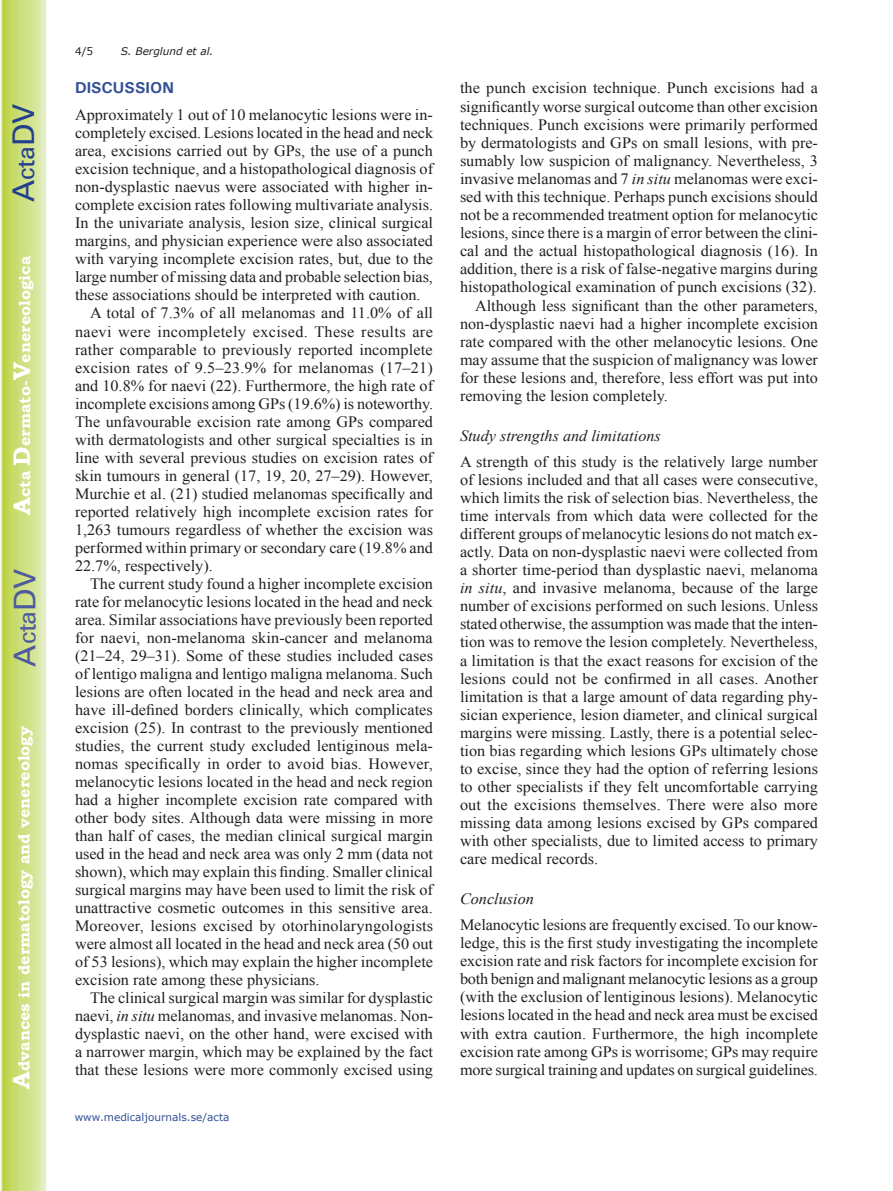
<style>
.page{position:relative;width:893px;height:1191px;background:#fff}
.page>*{position:absolute;margin:0;border:0;box-sizing:border-box;transform-origin:0 0}
.t1{font:30px "Univers";color:#4d5a9e}
.t2{font:30px "Univers";color:#253f8e}
.t3{font:15.75px/18.1px "Times New Roman";color:#231f20;text-align:justify}
.t4{font:700 15.75px "Bookman Old Style";color:#fff}
.t5{font:15.75px "Times New Roman";letter-spacing:.02em;color:#231f20}
.t6{font:italic 15.75px "Times New Roman";color:#231f20}
.t7{font:700 15.75px "Univers";color:#324f95}
.t8{font:10.5px "Verdana";color:#324f95}
.t9{font:italic 10.5px "Verdana";color:#231f20}
.t10{font:10.5px "Verdana";color:#231f20}
.s1{font-size:24px}
.s2{font-style:italic}
</style>
<div class="page">
<svg style="left:1px;top:0;width:45px;height:1191px;background:#cfe084"></svg>
<h1 class="t2" style="left:6px;top:202px;width:100px;rotate:-90deg">A<span class="s1">cta</span>DV</h1>
<p class="t4" style="left:15px;top:515px;width:260px;rotate:-90deg"><span class="s1">A</span>cta <span class="s1">D</span>ermato-<span class="s1">V</span>enereologica</p>
<h1 class="t1" style="left:7px;top:666px;width:100px;rotate:-90deg">A<span class="s1">cta</span>DV</h1>
<p class="t4" style="left:15px;top:1088px;width:364px;rotate:-90deg"><span class="s1">A</span>dvances in dermatology and venereology</p>
<p class="t10" style="left:75px;top:44px;width:20px">4/5</p>
<p class="t9" style="left:121px;top:44px;width:94px">S. Berglund et al.</p>
<p class="t7" style="left:75px;top:78px;width:100px">DISCUSSION</p>
<p class="t3" style="left:75px;top:106px;width:359px">Approximately 1 out of 10 melanocytic lesions were in-</p>
<p class="t3" style="left:75px;top:124px;width:360px">completely excised. Lesions located in the head and neck</p>
<p class="t3" style="left:75px;top:142px;width:359px">area, excisions carried out by GPs, the use of a punch</p>
<p class="t3" style="left:75px;top:160px;width:360px">excision technique, and a histopathological diagnosis of</p>
<p class="t3" style="left:75px;top:178px;width:359px">non-dysplastic naevus were associated with higher in-</p>
<p class="t3" style="left:75px;top:196px;width:360px">complete excision rates following multivariate analysis.</p>
<p class="t3" style="left:75px;top:214px;width:360px">In the univariate analysis, lesion size, clinical surgical</p>
<p class="t3" style="left:75px;top:232px;width:360px">margins, and physician experience were also associated</p>
<p class="t3" style="left:75px;top:250px;width:360px">with varying incomplete excision rates, but, due to the</p>
<p class="t3" style="left:75px;top:268px;width:359px">large number of missing data and probable selection bias,</p>
<p class="t3" style="left:75px;top:286px;width:347px">these associations should be interpreted with caution.</p>
<p class="t3" style="left:90px;top:304px;width:344px">A total of 7.3% of all melanomas and 11.0% of all</p>
<p class="t5" style="left:75px;top:321px;width:359px">naevi were incompletely excised. These results are</p>
<p class="t3" style="left:75px;top:340px;width:359px">rather comparable to previously reported incomplete</p>
<p class="t3" style="left:75px;top:358px;width:359px">excision rates of 9.5–23.9% for melanomas (17–21)</p>
<p class="t3" style="left:75px;top:376px;width:360px">and 10.8% for naevi (22). Furthermore, the high rate of</p>
<p class="t3" style="left:75px;top:394px;width:360px">incomplete excisions among GPs (19.6%) is noteworthy.</p>
<p class="t3" style="left:75px;top:412px;width:359px">The unfavourable excision rate among GPs compared</p>
<p class="t3" style="left:75px;top:430px;width:359px">with dermatologists and other surgical specialties is in</p>
<p class="t3" style="left:75px;top:448px;width:359px">line with several previous studies on excision rates of</p>
<p class="t3" style="left:75px;top:466px;width:359px">skin tumours in general (17, 19, 20, 27–29). However,</p>
<p class="t3" style="left:75px;top:484px;width:360px">Murchie et al. (21) studied melanomas specifically and</p>
<p class="t3" style="left:75px;top:502px;width:360px">reported relatively high incomplete excision rates for</p>
<p class="t3" style="left:75px;top:520px;width:360px">1,263 tumours regardless of whether the excision was</p>
<p class="t3" style="left:75px;top:538px;width:359px">performed within primary or secondary care (19.8% and</p>
<p class="t3" style="left:75px;top:556px;width:139px">22.7%, respectively).</p>
<p class="t3" style="left:90px;top:574px;width:345px">The current study found a higher incomplete excision</p>
<p class="t3" style="left:75px;top:592px;width:359px">rate for melanocytic lesions located in the head and neck</p>
<p class="t3" style="left:75px;top:610px;width:360px">area. Similar associations have previously been reported</p>
<p class="t3" style="left:75px;top:628px;width:359px">for naevi, non-melanoma skin-cancer and melanoma</p>
<p class="t3" style="left:75px;top:646px;width:359px">(21–24, 29–31). Some of these studies included cases</p>
<p class="t3" style="left:75px;top:664px;width:360px">of lentigo maligna and lentigo maligna melanoma. Such</p>
<p class="t3" style="left:75px;top:682px;width:360px">lesions are often located in the head and neck area and</p>
<p class="t3" style="left:75px;top:700px;width:359px">have ill-defined borders clinically, which complicates</p>
<p class="t3" style="left:75px;top:718px;width:359px">excision (25). In contrast to the previously mentioned</p>
<p class="t3" style="left:75px;top:736px;width:359px">studies, the current study excluded lentiginous mela-</p>
<p class="t3" style="left:75px;top:754px;width:359px">nomas specifically in order to avoid bias. However,</p>
<p class="t3" style="left:75px;top:772px;width:360px">melanocytic lesions located in the head and neck region</p>
<p class="t3" style="left:75px;top:790px;width:359px">had a higher incomplete excision rate compared with</p>
<p class="t3" style="left:75px;top:808px;width:359px">other body sites. Although data were missing in more</p>
<p class="t3" style="left:75px;top:826px;width:360px">than half of cases, the median clinical surgical margin</p>
<p class="t3" style="left:75px;top:844px;width:360px">used in the head and neck area was only 2 mm (data not</p>
<p class="t3" style="left:75px;top:862px;width:360px">shown), which may explain this finding. Smaller clinical</p>
<p class="t3" style="left:75px;top:880px;width:359px">surgical margins may have been used to limit the risk of</p>
<p class="t3" style="left:75px;top:898px;width:359px">unattractive cosmetic outcomes in this sensitive area.</p>
<p class="t3" style="left:75px;top:916px;width:360px">Moreover, lesions excised by otorhinolaryngologists</p>
<p class="t3" style="left:75px;top:934px;width:360px">were almost all located in the head and neck area (50 out</p>
<p class="t3" style="left:75px;top:952px;width:360px">of 53 lesions), which may explain the higher incomplete</p>
<p class="t3" style="left:75px;top:970px;width:246px">excision rate among these physicians.</p>
<p class="t3" style="left:90px;top:988px;width:345px">The clinical surgical margin was similar for dysplastic</p>
<p class="t3" style="left:75px;top:1006px;width:360px">naevi, <span class="s2">in situ</span> melanomas, and invasive melanomas. Non-</p>
<p class="t3" style="left:75px;top:1024px;width:360px">dysplastic naevi, on the other hand, were excised with</p>
<p class="t3" style="left:75px;top:1042px;width:360px">a narrower margin, which may be explained by the fact</p>
<p class="t3" style="left:75px;top:1060px;width:360px">that these lesions were more commonly excised using</p>
<p class="t8" style="left:75px;top:1110px;width:156px">www.medicaljournals.se/acta</p>
<p class="t3" style="left:460px;top:79px;width:360px">the punch excision technique. Punch excisions had a</p>
<p class="t3" style="left:460px;top:97px;width:359px">significantly worse surgical outcome than other excision</p>
<p class="t3" style="left:460px;top:115px;width:360px">techniques. Punch excisions were primarily performed</p>
<p class="t3" style="left:460px;top:133px;width:359px">by dermatologists and GPs on small lesions, with pre-</p>
<p class="t3" style="left:460px;top:151px;width:359px">sumably low suspicion of malignancy. Nevertheless, 3</p>
<p class="t3" style="left:460px;top:169px;width:359px">invasive melanomas and 7 <span class="s2">in situ</span> melanomas were exci-</p>
<p class="t3" style="left:460px;top:187px;width:359px">sed with this technique. Perhaps punch excisions should</p>
<p class="t3" style="left:460px;top:205px;width:360px">not be a recommended treatment option for melanocytic</p>
<p class="t3" style="left:460px;top:223px;width:359px">lesions, since there is a margin of error between the clini-</p>
<p class="t3" style="left:460px;top:242px;width:360px">cal and the actual histopathological diagnosis (16). In</p>
<p class="t3" style="left:460px;top:260px;width:359px">addition, there is a risk of false-negative margins during</p>
<p class="t3" style="left:460px;top:278px;width:358px">histopathological examination of punch excisions (32).</p>
<p class="t3" style="left:475px;top:296px;width:344px">Although less significant than the other parameters,</p>
<p class="t3" style="left:460px;top:314px;width:359px">non-dysplastic naevi had a higher incomplete excision</p>
<p class="t3" style="left:460px;top:332px;width:359px">rate compared with the other melanocytic lesions. One</p>
<p class="t3" style="left:460px;top:350px;width:359px">may assume that the suspicion of malignancy was lower</p>
<p class="t3" style="left:460px;top:368px;width:359px">for these lesions and, therefore, less effort was put into</p>
<p class="t3" style="left:460px;top:386px;width:210px">removing the lesion completely.</p>
<p class="t6" style="left:460px;top:425px;width:202px">Study strengths and limitations</p>
<p class="t3" style="left:460px;top:452px;width:360px">A strength of this study is the relatively large number of lesions included and that all cases were consecutive, which limits the risk of selection bias. Nevertheless, the time intervals from which data were collected for the different groups of melanocytic lesions do not match ex&shy;actly. Data on non-dysplastic naevi were collected from a shorter time-period than dysplastic naevi, melanoma <span class="s2">in situ</span>, and invasive melanoma, because of the large number of excisions performed on such lesions. Unless stated otherwise, the assumption was made that the inten&shy;tion was to remove the lesion completely. Nevertheless, a limitation is that the exact reasons for excision of the lesions could not be confirmed in all cases. Another limitation is that a large amount of data regarding phy&shy;sician experience, lesion diameter, and clinical surgical margins were missing. Lastly, there is a potential selec&shy;tion bias regarding which lesions GPs ultimately chose to excise, since they had the option of referring lesions to other specialists if they felt uncomfortable carrying out the excisions themselves. There were also more missing data among lesions excised by GPs compared with other specialists, due to limited access to primary care medical records.</p>
<p class="t6" style="left:460px;top:888px;width:75px">Conclusion</p>
<p class="t3" style="left:460px;top:915px;width:360px">Melanocytic lesions are frequently excised. To our know&shy;ledge, this is the first study investigating the incomplete excision rate and risk factors for incomplete excision for both benign and malignant melanocytic lesions as a group (with the exclusion of lentiginous lesions). Melanocytic lesions located in the head and neck area must be excised with extra caution. Furthermore, the high incomplete excision rate among GPs is worrisome; GPs may require more surgical training and updates on surgical guidelines.</p>
</div>
